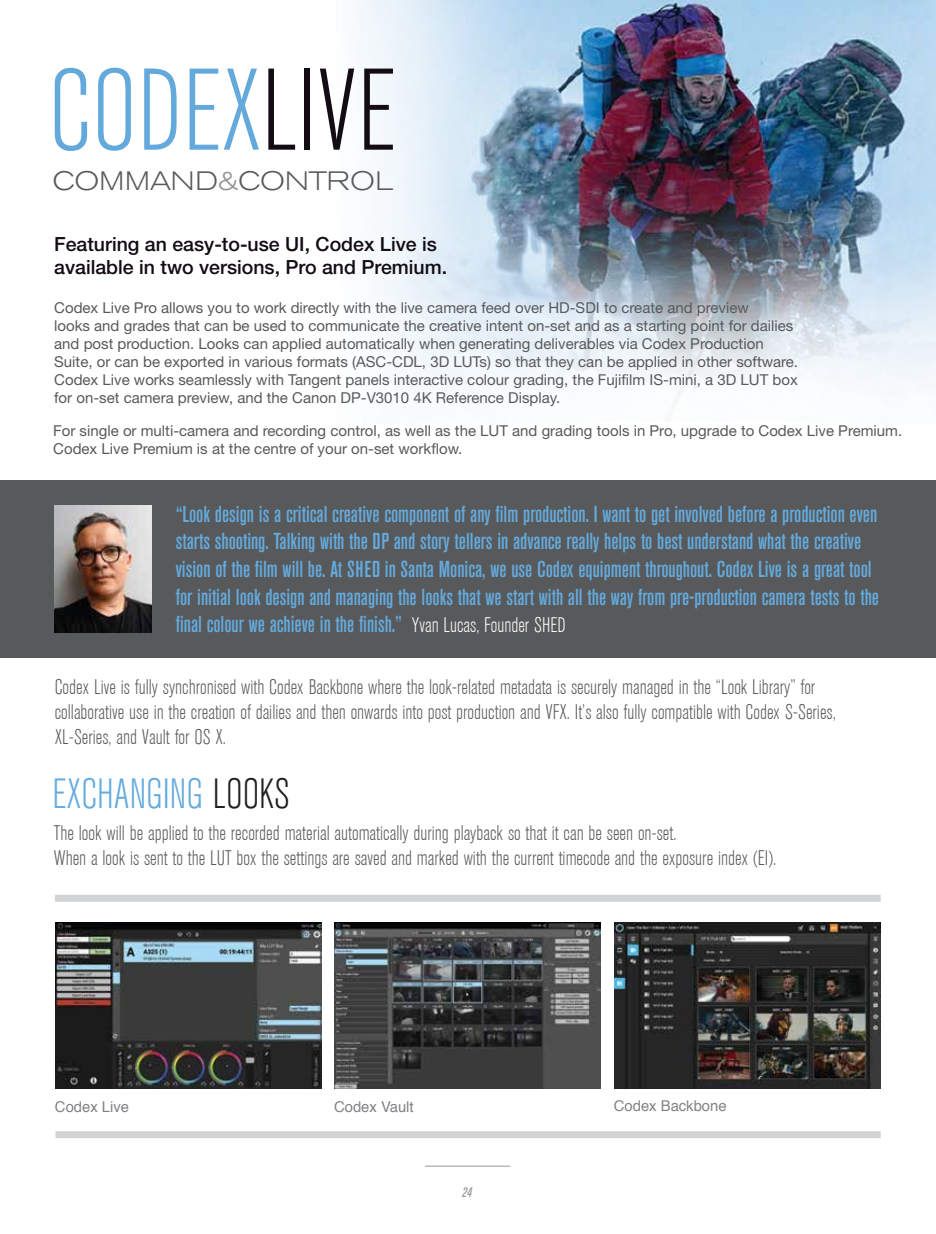
<style>
.page{position:relative;width:936px;height:1234px;background:#fff}
.page>*{position:absolute;margin:0;border:0;box-sizing:border-box;transform-origin:0 0}
.t1{font:300 condensed 114.75px "Akzidenz Grotesk BE";color:#63a9dc}
.t2{font:300 condensed 42px "Akzidenz Grotesk BE";color:#64abde}
.t3{font:300 expanded 26.4px "Akzidenz Grotesk BE";letter-spacing:.02em;color:#58595b}
.t4{font:500 condensed 22.8px/27.6px "Akzidenz Grotesk BE";color:#64abde}
.t5{font:300 condensed 21px/25.2px "Akzidenz Grotesk BE";color:#58595b}
.t6{font:500 19.5px/23.4px "Helvetica Neue";color:#130c13}
.t7{font:15px/18px "Helvetica Neue";color:#58595b}
.t8{font:14.85px "Helvetica";color:#808285}
.t9{font:italic 500 condensed 13.5px "Akzidenz Grotesk BE";color:#999898}
.s1{color:#130c13}
.s2{color:#939598}
.s3{font-weight:300;font-size:21px;color:#fff}
.s4{color:#231f20}
</style>
<div class="page">
<hr style="left:425px;top:1165px;width:85px;height:1px;background:#999898">
<div style="left:0;top:480px;width:935px;height:178px;background:#58595b"></div>
<img style="left:359px;top:0;width:576px;height:395px">
<div style="left:55px;top:894px;width:825px;height:7px;background:#d1d3d4"></div>
<div style="left:55px;top:1130px;width:825px;height:7px;background:#d1d3d4"></div>
<img style="left:334px;top:922px;width:266px;height:166px">
<img style="left:614px;top:922px;width:266px;height:166px">
<img style="left:55px;top:922px;width:267px;height:166px">
<img style="left:55px;top:505px;width:97px;height:127px">
<h1 class="t1" style="left:49px;top:49px;width:348px">CODEX<span class="s1">LIVE</span></h1>
<h3 class="t3" style="left:53px;top:165px;width:342px">COMMAND<span class="s2">&amp;</span>CONTROL</h3>
<h3 class="t6" style="left:54px;top:232px;width:394px">Featuring an easy-to-use UI, Codex Live is available in two versions, Pro and Premium.</h3>
<p class="t7" style="left:54px;top:298px;width:745px">Codex Live Pro allows you to work directly with the live camera feed over HD-SDI to create and preview<br>looks and grades that can be used to communicate the creative intent on-set and as a starting point for dailies and post production. Looks can applied automatically when generating deliverables via Codex Production Suite, or can be exported in various formats (ASC-CDL, 3D LUTs) so that they can be applied in other software.<br>Codex Live works seamlessly with Tangent panels interactive colour grading, the Fujifilm IS-mini, a 3D LUT box for on-set camera preview, and the Canon DP-V3010 4K Reference Display.</p>
<p class="t7" style="left:53px;top:421px;width:850px">For single or multi-camera and recording control, as well as the LUT and grading tools in Pro, upgrade to Codex Live Premium.<br>Codex Live Premium is at the centre of your on-set workflow.</p>
<p class="t4" style="left:176px;top:500px;width:704px">“Look design is a critical creative component of any film production. I want to get involved before a production even starts shooting. Talking with the DP and story tellers in advance really helps to best understand what the creative vision of the film will be. At SHED in Santa Monica, we use Codex equipment throughout. Codex Live is a great tool for initial look design and managing the looks that we start with all the way from pre-production camera tests to the final colour we achieve in the finish.” <span class="s3">Yvan Lucas, Founder SHED</span></p>
<p class="t5" style="left:55px;top:674px;width:782px">Codex Live is fully synchronised with Codex Backbone where the look-related metadata is securely managed in the “Look Library” for collaborative use in the creation of dailies and then onwards into post production and VFX. It’s also fully compatible with Codex S-Series,<br>XL-Series, and Vault for OS X.</p>
<h2 class="t2" style="left:53px;top:770px;width:239px">EXCHANGING <span class="s4">LOOKS</span></h2>
<h3 class="t5" style="left:54px;top:820px;width:723px">The look will be applied to the recorded material automatically during playback so that it can be seen on-set.<br>When a look is sent to the LUT box the settings are saved and marked with the current timecode and the exposure index (EI).</h3>
<p class="t8" style="left:55px;top:1094px;width:76px">Codex Live</p>
<p class="t8" style="left:334px;top:1094px;width:81px">Codex Vault</p>
<p class="t8" style="left:613px;top:1094px;width:114px">Codex Backbone</p>
<p class="t9" style="left:462px;top:1184px;width:11px">24</p>
</div>
